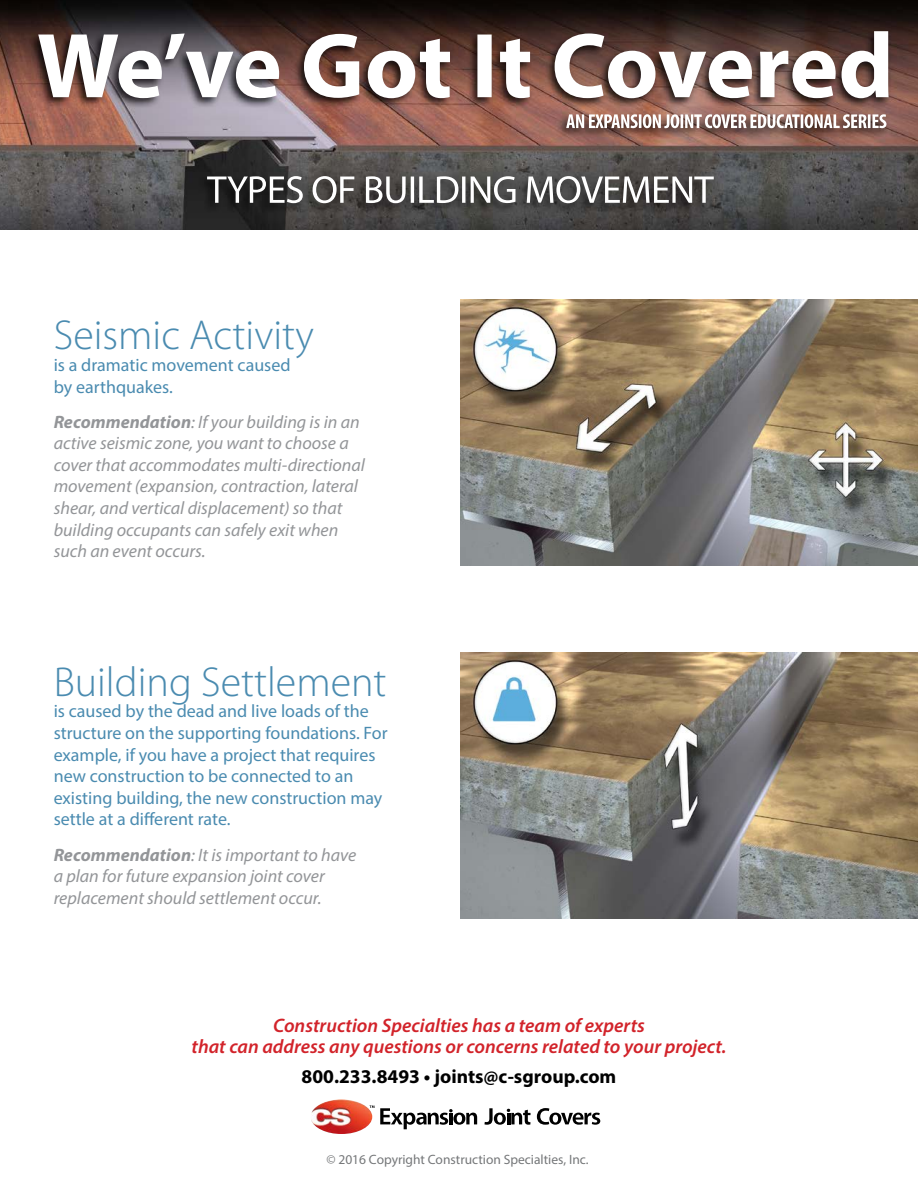
<style>
.page{position:relative;width:918px;height:1188px;background:#fff}
.page>*{position:absolute;margin:0;border:0;box-sizing:border-box;transform-origin:0 0}
.t1{font:300 42px "Myriad Pro";color:#4a8bb0}
.t2{font:italic 600 19.5px/21px "Myriad Pro";color:#d2232a;text-align:center}
.t3{font:700 19.5px "Myriad Pro";color:#000}
.t4{font:italic 18px/21.6px "Myriad Pro";color:#939598}
.t5{font:18px/21.6px "Myriad Pro";color:#4a8bb0}
.t6{font:13.5px "Myriad Pro";color:#757779}
.s1{font-weight:700}
</style>
<div class="page">
<img style="left:0;top:0;width:918px;height:137px">
<img style="left:0;top:137px;width:918px;height:93px">
<img style="left:311px;top:1099px;width:61px;height:35px">
<svg style="left:537px;top:1108px;width:63px;height:17px"></svg>
<svg style="left:484px;top:1108px;width:47px;height:17px"></svg>
<svg style="left:370px;top:1106px;width:107px;height:23px"></svg>
<img style="left:460px;top:299px;width:458px;height:267px">
<img style="left:460px;top:652px;width:458px;height:267px">
<h1 class="t1" style="left:54px;top:310px;width:262px">Seismic Activity</h1>
<p class="t5" style="left:54px;top:354px;width:238px">is a dramatic movement caused by earthquakes.</p>
<p class="t4" style="left:54px;top:411px;width:313px"><span class="s1">Recommendation</span>: If your building is in an active seismic zone, you want to choose a cover that accommodates multi-directional movement (expansion, contraction, lateral shear, and vertical displacement) so that building occupants can safely exit when such an event occurs.</p>
<h1 class="t1" style="left:54px;top:657px;width:334px">Building Settlement</h1>
<p class="t5" style="left:54px;top:700px;width:335px">is caused by the dead and live loads of the structure on the supporting foundations. For example, if you have a project that requires new construction to be connected to an existing building, the new construction may settle at a different rate.</p>
<p class="t4" style="left:54px;top:843px;width:304px"><span class="s1">Recommendation</span>: It is important to have a plan for future expansion joint cover replacement should settlement occur.</p>
<p class="t2" style="left:192px;top:1015px;width:536px">Construction Specialties has a team of experts<br>that can address any questions or concerns related to your project.</p>
<p class="t3" style="left:302px;top:1064px;width:316px">800.233.8493 • joints@c-sgroup.com</p>
<p class="t6" style="left:326px;top:1151px;width:264px">© 2016 Copyright Construction Specialties, Inc.</p>
</div>
